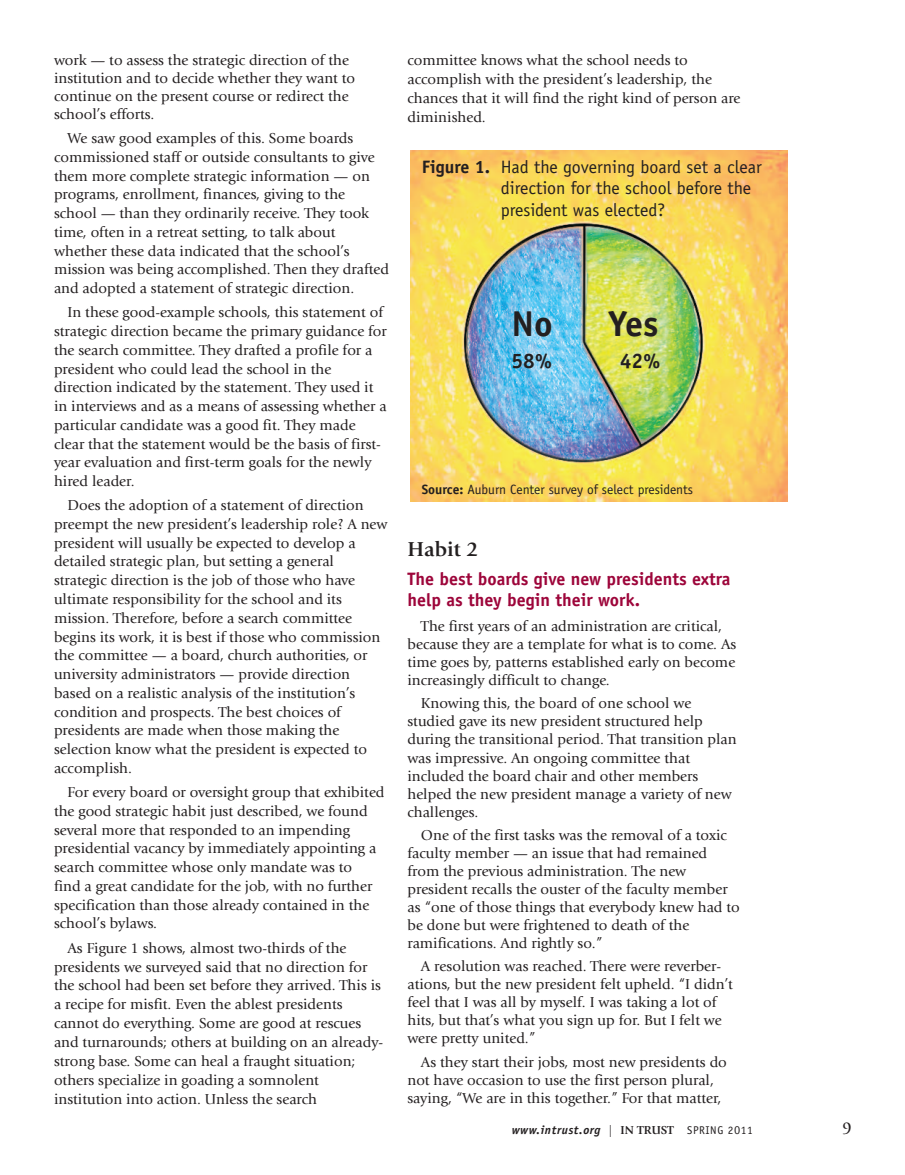
<style>
.page{position:relative;width:905px;height:1175px;background:#fff}
.page>*{position:absolute;margin:0;border:0;box-sizing:border-box;transform-origin:0 0}
.t1{font:700 36px "Officina Sans";color:#231f20}
.t2{font:700 21px "Giovanni";color:#231f20}
.t3{font:700 21px "Officina Sans";color:#231f20}
.t4{font:18px/21.6px "Officina Sans";color:#231f20}
.t5{font:700 18px/21.6px "Officina Sans";color:#9d053a}
.t6{font:18px "Giovanni";color:#231f20}
.t7{font:15px/18.8px "Giovanni";color:#231f20}
.t8{font:13.5px "Officina Sans";color:#231f20}
.t9{font:italic 700 12px "Officina Sans";letter-spacing:.05em;color:#231f20}
.s1{font-weight:700}
.s2{font-family:"Giovanni";font-weight:400;font-style:normal}
.s3{font-family:"Giovanni";font-style:normal}
.s4{font-weight:400;font-style:normal;font-size:11.25px}
</style>
<div class="page">
<img style="left:410px;top:150px;width:377px;height:351px">
<p class="t7" style="left:54px;top:52px;width:303px;line-height:18px">work — to assess the strategic direction of the institution and to decide whether they want to continue on the present course or redirect the school’s efforts.</p>
<p class="t7" style="left:54px;top:130px;width:336px;text-indent:14px">We saw good examples of this. Some boards commissioned staff or outside consultants to give them more complete strategic information — on programs, enrollment, finances, giving to the school — than they ordinarily receive. They took time, often in a retreat setting, to talk about whether these data indicated that the school’s mission was being accomplished. Then they drafted and adopted a statement of strategic direction.</p>
<p class="t7" style="left:54px;top:304px;width:334px;text-indent:13px">In these good-example schools, this statement of strategic direction became the primary guidance for the search committee. They drafted a profile for a president who could lead the school in the direction indicated by the statement. They used it in interviews and as a means of assessing whether a particular candidate was a good fit. They made clear that the statement would be the basis of first&shy;year evaluation and first-term goals for the newly hired leader.</p>
<p class="t7" style="left:54px;top:497px;width:335px;text-indent:14px">Does the adoption of a statement of direction preempt the new president’s leadership role? A new president will usually be expected to develop a detailed strategic plan, but setting a general strategic direction is the job of those who have ultimate responsibility for the school and its mission. Therefore, before a search committee begins its work, it is best if those who commission the committee — a board, church authorities, or university administrators — provide direction based on a realistic analysis of the institution’s condition and prospects. The best choices of presidents are made when those making the selection know what the president is expected to accomplish.</p>
<p class="t7" style="left:54px;top:784px;width:332px;text-indent:13px">For every board or oversight group that exhibited the good strategic habit just described, we found several more that responded to an impending presidential vacancy by immediately appointing a search committee whose only mandate was to<br>find a great candidate for the job, with no further specification than those already contained in the school’s bylaws.</p>
<p class="t7" style="left:54px;top:939px;width:331px;text-indent:13px">As Figure 1 shows, almost two-thirds of the presidents we surveyed said that no direction for the school had been set before they arrived. This is a recipe for misfit. Even the ablest presidents cannot do everything. Some are good at rescues and turnarounds; others at building on an already&shy;strong base. Some can heal a fraught situation; others specialize in goading a somnolent institution into action. Unless the search</p>
<p class="t7" style="left:407px;top:52px;width:334px">committee knows what the school needs to accomplish with the president’s leadership, the chances that it will find the right kind of person are diminished.</p>
<p class="t4" style="left:500px;top:157px;width:262px;text-indent:-79px"><span class="s1">Figure 1.</span> Had the governing board set a clear direction for the school before the president was elected?</p>
<h1 class="t1" style="left:511px;top:310px;width:43px">No</h1>
<h2 class="t3" style="left:511px;top:353px;width:42px">58%</h2>
<h1 class="t1" style="left:608px;top:310px;width:52px">Yes</h1>
<h2 class="t3" style="left:619px;top:353px;width:42px">42%</h2>
<p class="t8" style="left:422px;top:484px;width:273px"><span class="s1">Source:</span> Auburn Center survey of select presidents</p>
<h2 class="t2" style="left:407px;top:541px;width:72px">Habit 2</h2>
<p class="t5" style="left:407px;top:569px;width:324px">The best boards give new presidents extra help as they begin their work.</p>
<p class="t7" style="left:407px;top:618px;width:330px;line-height:18px;text-indent:13px">The first years of an administration are critical, because they are a template for what is to come. As time goes by, patterns established early on become increasingly difficult to change.</p>
<p class="t7" style="left:407px;top:695px;width:331px;line-height:18px;text-indent:13px">Knowing this, the board of one school we studied gave its new president structured help during the transitional period. That transition plan was impressive. An ongoing committee that included the board chair and other members helped the new president manage a variety of new challenges.</p>
<p class="t7" style="left:407px;top:827px;width:334px;line-height:18px;text-indent:13px">One of the first tasks was the removal of a toxic faculty member — an issue that had remained from the previous administration. The new president recalls the ouster of the faculty member as “one of those things that everybody knew had to be done but were frightened to death of the ramifications. And rightly so.”</p>
<p class="t7" style="left:407px;top:958px;width:327px;line-height:18px;text-indent:13px">A resolution was reached. There were reverber&shy;ations, but the new president felt upheld. “I didn’t feel that I was all by myself. I was taking a lot of hits, but that’s what you sign up for. But I felt we were pretty united.”</p>
<p class="t7" style="left:407px;top:1054px;width:321px;line-height:18px;text-indent:13px">As they start their jobs, most new presidents do not have occasion to use the first person plural, saying, “We are in this together.” For that matter,</p>
<p class="t9" style="left:511px;top:1125px;width:242px">www.intrust.org <span class="s2">|</span> <span class="s3">IN TRUST</span> <span class="s4">SPRING 2O11</span></p>
<p class="t6" style="left:842px;top:1120px;width:12px">9</p>
</div>
